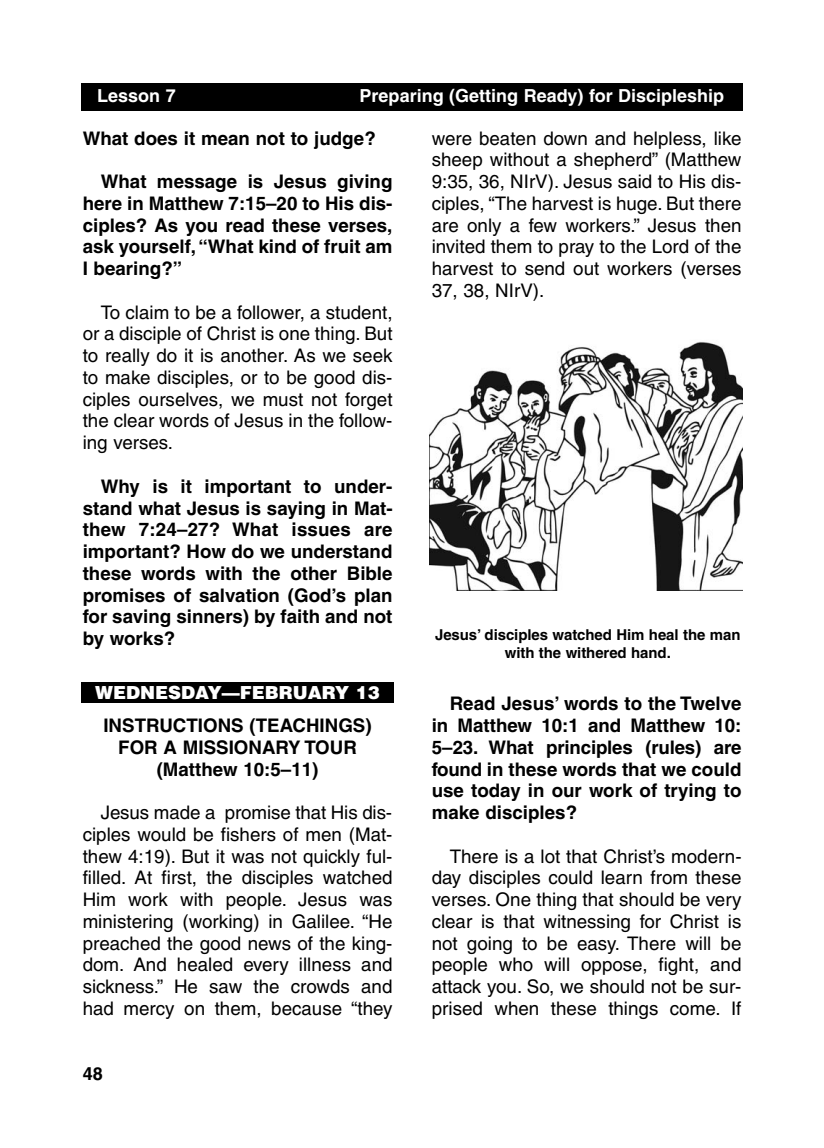
<style>
.page{position:relative;width:824px;height:1148px;background:#fff}
.page>*{position:absolute;margin:0;border:0;box-sizing:border-box;transform-origin:0 0}
.t1{font:18.75px/21.8px "Helvetica";color:#000;text-align:justify}
.t2{font:700 18.75px/21.8px "Helvetica";color:#000;text-align:justify}
.t3{font:700 18px "Helvetica";color:#fff}
.t4{font:900 18px "Helvetica";color:#fff}
.t5{font:700 18px "Helvetica";color:#000}
.t6{font:700 15px/18px "Helvetica";letter-spacing:-.005em;color:#000;text-align:center}
</style>
<div class="page">
<div style="left:81px;top:84px;width:661px;height:27px;background:#000"></div>
<div style="left:81px;top:682px;width:313px;height:20px;background:#000"></div>
<img style="left:430px;top:342px;width:312px;height:248px">
<p class="t3" style="left:97px;top:89px;width:80px">Lesson 7</p>
<p class="t3" style="left:359px;top:89px;width:366px">Preparing (Getting Ready) for Discipleship</p>
<p class="t2" style="left:83px;top:129px;width:294px">What does it mean not to judge?</p>
<p class="t2" style="left:83px;top:172px;width:311px;text-indent:18px">What message is Jesus giving here in Matthew 7:15–20 to His dis&shy;ciples? As you read these verses, ask yourself,“What kind of fruit am I bearing?”</p>
<p class="t1" style="left:83px;top:303px;width:311px;text-indent:18px">To claim to be a follower, a student, or a disciple of Christ is one thing. But to really do it is another. As we seek to make disciples, or to be good dis&shy;ciples ourselves, we must not forget the clear words of Jesus in the follow&shy;ing verses.</p>
<p class="t2" style="left:83px;top:477px;width:311px;text-indent:18px">Why is it important to under&shy;stand what Jesus is saying in Mat&shy;thew 7:24–27? What issues are important? How do we understand these words with the other Bible promises of salvation (God’s plan for saving sinners) by faith and not by works?</p>
<p class="t4" style="left:95px;top:682px;width:286px">WEDNESDAY—FEBRUARY 13</p>
<p class="t2" style="left:103px;top:716px;width:270px;text-align:center">INSTRUCTIONS (TEACHINGS)<br>FOR A MISSIONARY TOUR (Matthew 10:5–11)</p>
<p class="t1" style="left:83px;top:803px;width:311px;text-indent:18px">Jesus made a promise that His dis&shy;ciples would be fishers of men (Mat&shy;thew 4:19). But it was not quickly ful&shy;filled. At first, the disciples watched Him work with people. Jesus was ministering (working) in Galilee. “He preached the good news of the king&shy;dom. And healed every illness and sickness.” He saw the crowds and had mercy on them, because “they</p>
<p class="t5" style="left:83px;top:1066px;width:22px">48</p>
<p class="t1" style="left:431px;top:129px;width:311px">were beaten down and helpless, like sheep without a shepherd” (Matthew 9:35, 36, NIrV). Jesus said to His dis&shy;ciples, “The harvest is huge. But there are only a few workers.” Jesus then invited them to pray to the Lord of the harvest to send out workers (verses 37, 38, NIrV).</p>
<p class="t6" style="left:435px;top:627px;width:307px">Jesus’ disciples watched Him heal the man with the withered hand.</p>
<p class="t2" style="left:431px;top:694px;width:311px;text-indent:18px">Read Jesus’ words to the Twelve in Matthew 10:1 and Matthew 10:<br>5–23. What principles (rules) are found in these words that we could use today in our work of trying to make disciples?</p>
<p class="t1" style="left:431px;top:847px;width:311px;text-indent:18px">There is a lot that Christ’s modern&shy;day disciples could learn from these verses. One thing that should be very clear is that witnessing for Christ is not going to be easy. There will be people who will oppose, fight, and attack you. So, we should not be sur&shy;prised when these things come. If</p>
</div>
